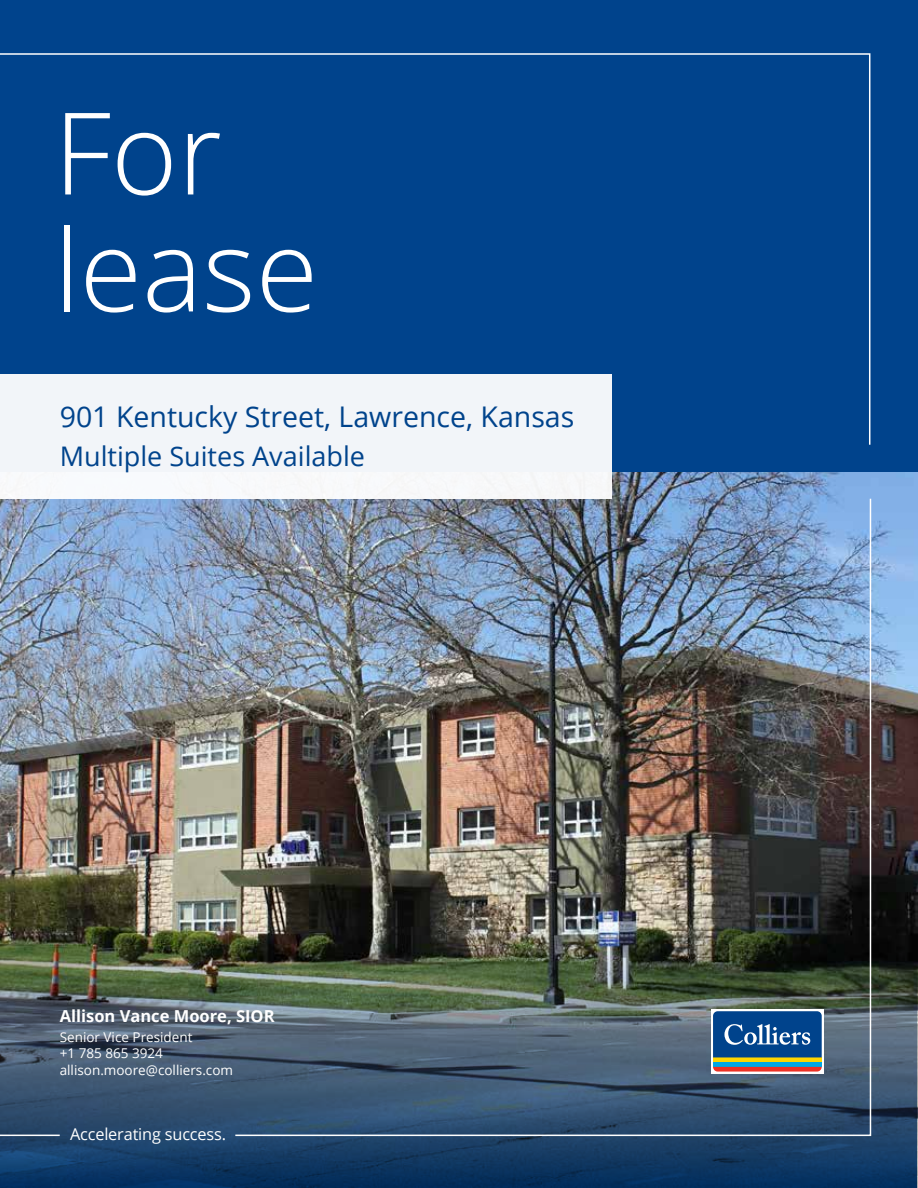
<style>
.page{position:relative;width:918px;height:1188px;background:#fff}
.page>*{position:absolute;margin:0;border:0;box-sizing:border-box;transform-origin:0 0}
.t1{font:300 114px/117px "Open Sans";color:#fff}
.t2{font:28.5px "Open Sans";color:#00438c}
.t3{font:27px "Open Sans";color:#00438c}
.t4{font:700 16.5px "Open Sans";color:#fff}
.t5{font:16.35px "Open Sans";letter-spacing:-.01em;color:#fff}
.t6{font:13.5px/16.5px "Open Sans";color:#fff}
</style>
<div class="page">
<img style="left:0;top:472px;width:918px;height:716px">
<div style="left:0;top:0;width:918px;height:472px;background:#00438c"></div>
<div style="left:0;top:374px;width:611px;height:125px;background:#f2f5f9"></div>
<svg style="left:0;top:53px;width:871px;height:393px"></svg>
<img style="left:1px;top:927px;width:916px;height:261px">
<hr style="left:0;top:1135px;width:60px;height:1px;background:#fff">
<img style="left:234px;top:497px;width:638px;height:640px">
<h1 class="t1" style="left:54px;top:92px;width:266px">For lease</h1>
<h2 class="t2" style="left:60px;top:398px;width:516px">901 Kentucky Street, Lawrence, Kansas</h2>
<h3 class="t3" style="left:60px;top:438px;width:307px">Multiple Suites Available</h3>
<p class="t4" style="left:60px;top:1004px;width:216px">Allison Vance Moore, SIOR</p>
<p class="t6" style="left:60px;top:1028px;width:175px">Senior Vice President<br>+1 785 865 3924 allison.moore@colliers.com</p>
<p class="t5" style="left:70px;top:1122px;width:158px">Accelerating success.</p>
</div>
